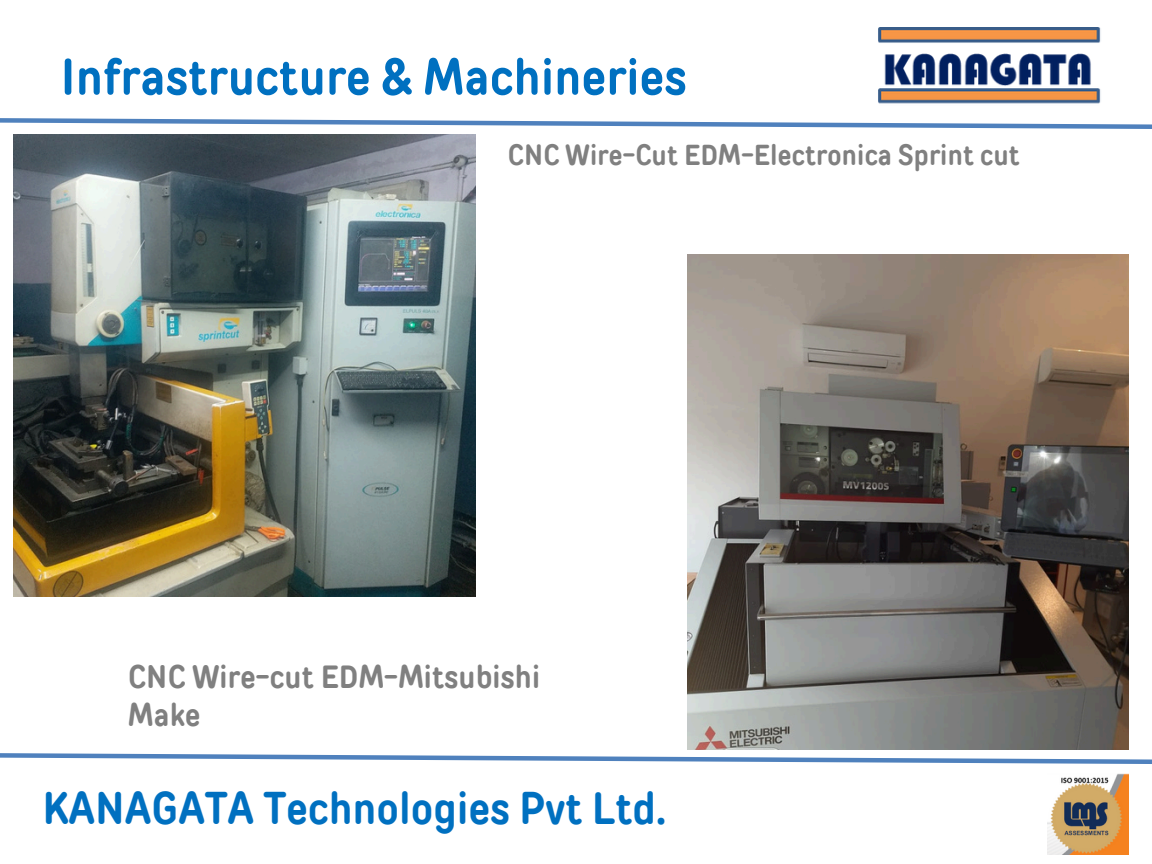
<style>
.page{position:relative;width:1152px;height:864px;background:#fff}
.page>*{position:absolute;margin:0;border:0;box-sizing:border-box;transform-origin:0 0}
.t1{font:700 51.15px "TT Rounds Condensed";letter-spacing:.01em;color:#0070c0}
.t2{font:700 44.85px "TT Rounds Condensed";letter-spacing:.01em;color:#0070c0}
.t3{font:700 31.95px/38.2px "TT Rounds Condensed";letter-spacing:.01em;color:#808080}
.t4{font:700 28.8px "TT Rounds Condensed";letter-spacing:.01em;color:#808080}
</style>
<div class="page">
<svg style="left:0;top:753px;width:1152px;height:11px"></svg>
<svg style="left:0;top:118px;width:1152px;height:11px"></svg>
<img style="left:856px;top:28px;width:296px;height:95px">
<img style="left:1048px;top:773px;width:81px;height:81px">
<img style="left:688px;top:255px;width:441px;height:495px">
<img style="left:14px;top:134px;width:462px;height:462px">
<p class="t1" style="left:61px;top:46px;width:627px">Infrastructure &amp; Machineries</p>
<p class="t4" style="left:508px;top:138px;width:513px">CNC Wire-Cut EDM-Electronica Sprint cut</p>
<p class="t3" style="left:128px;top:658px;width:413px">CNC Wire-cut EDM-Mitsubishi<br>Make</p>
<h1 class="t2" style="left:42px;top:781px;width:625px">KANAGATA Technologies Pvt Ltd.</h1>
</div>
